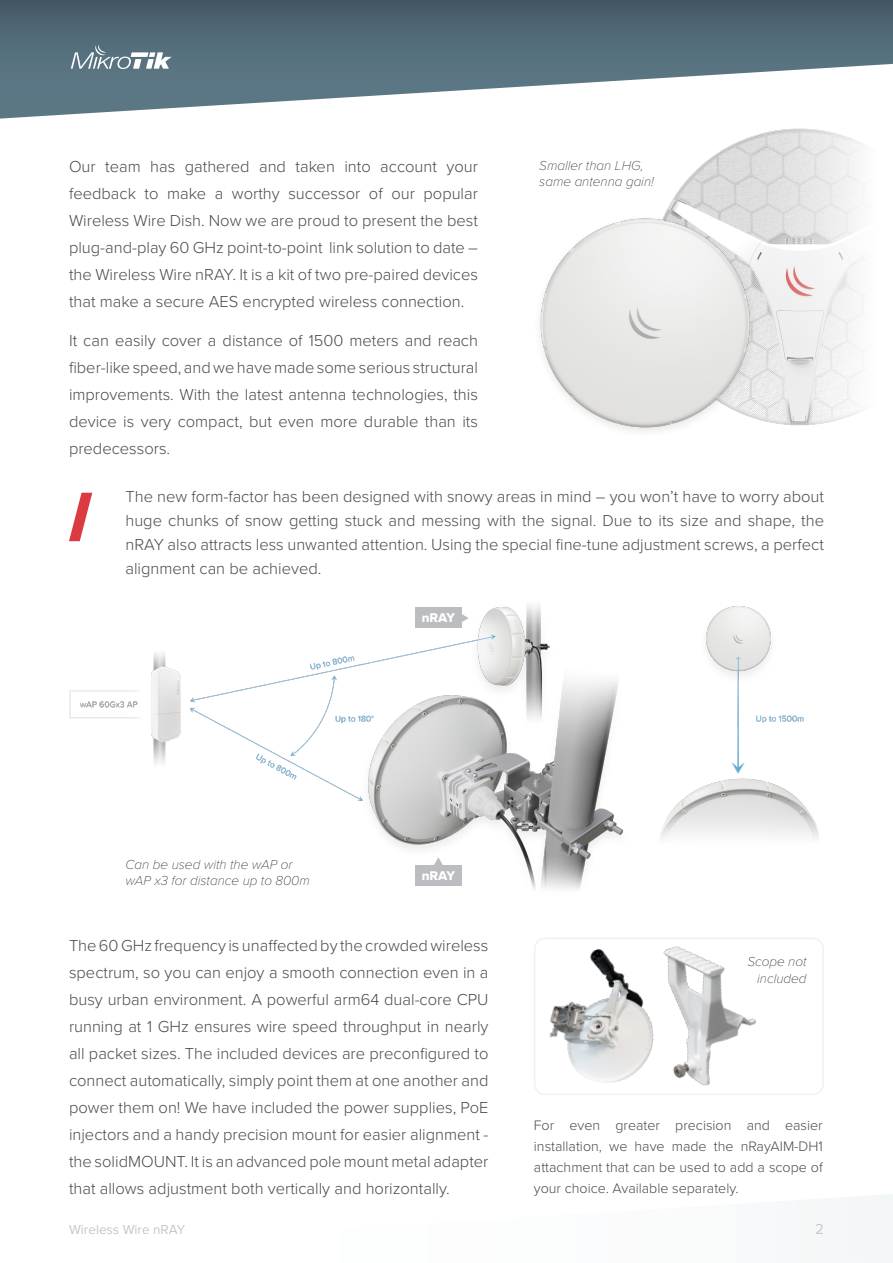
<style>
.page{position:relative;width:893px;height:1263px;background:#fff}
.page>*{position:absolute;margin:0;border:0;box-sizing:border-box;transform-origin:0 0}
.Teksts{font:300 16.5px/27px "Proxima Nova";color:#494a4a;text-align:justify}
.Teksts-2{font:300 16.5px/27px "Proxima Nova";color:#4a4a4a;text-align:justify}
.t1{font:15px "Proxima Nova";color:#c7c8ca}
.Teksts-3{font:300 14.25px/21px "Proxima Nova";color:#494a4a;text-align:justify}
.t2{font:italic 100 13.5px/16.2px "Proxima Nova";color:#231f20}
.t3{font:13.5px "Proxima Nova";color:#c6c6c5}
.t4{font:13.2px "Proxima Nova Extrabld";color:#fff}
</style>
<div class="page">
<div style="left:848px;top:1194px;width:45px;height:69px;background:#f4f6f7"></div>
<img style="left:668px;top:128px;width:197px;height:298px">
<svg style="left:69px;top:493px;width:23px;height:48px"></svg>
<img style="left:540px;top:207px;width:243px;height:224px">
<svg style="left:0;top:0;width:893px;height:119px"></svg>
<svg style="left:71px;top:44px;width:101px;height:25px"></svg>
<img style="left:670px;top:938px;width:137px;height:157px">
<img style="left:534px;top:938px;width:136px;height:157px">
<img style="left:69px;top:605px;width:750px;height:285px">
<div style="left:415px;top:865px;width:47px;height:20px;background:#bcbdc0"></div>
<svg style="left:434px;top:857px;width:9px;height:8px"></svg>
<div style="left:415px;top:608px;width:47px;height:20px;background:#bcbdc0"></div>
<svg style="left:462px;top:614px;width:7px;height:8px"></svg>
<p class="Teksts" style="left:69px;top:152px;width:410px">Our team has gathered and taken into account your feedback to make a worthy successor of our popular Wireless Wire Dish. Now we are proud to present the best plug-and-play 60 GHz point-to-point link solution to date – the Wireless Wire nRAY. It is a kit of two pre-paired devices that make a secure AES encrypted wireless connection.</p>
<p class="Teksts-2" style="left:69px;top:326px;width:411px">It can easily cover a distance of 1500 meters and reach fiber-like speed, and we have made some serious structural improvements. With the latest antenna technologies, this device is very compact, but even more durable than its predecessors.</p>
<p class="t2" style="left:539px;top:156px;width:116px">Smaller than LHG, same antenna gain!</p>
<p class="Teksts" style="left:125px;top:484px;width:700px;line-height:24px">The new form-factor has been designed with snowy areas in mind – you won’t have to worry about huge chunks of snow getting stuck and messing with the signal. Due to its size and shape, the nRAY also attracts less unwanted attention. Using the special fine-tune adjustment screws, a perfect alignment can be achieved.</p>
<p class="t4" style="left:422px;top:608px;width:35px">nRAY</p>
<p class="t2" style="left:126px;top:855px;width:186px">Can be used with the wAP or wAP x3 for distance up to 800m</p>
<p class="t4" style="left:422px;top:865px;width:35px">nRAY</p>
<p class="Teksts" style="left:69px;top:931px;width:421px">The 60 GHz frequency is unaffected by the crowded wireless spectrum, so you can enjoy a smooth connection even in a busy urban environment. A powerful arm64 dual-core CPU running at 1 GHz ensures wire speed throughput in nearly all packet sizes. The included devices are preconfigured to connect automatically, simply point them at one another and power them on! We have included the power supplies, PoE injectors and a handy precision mount for easier alignment - the solidMOUNT. It is an advanced pole mount metal adapter that allows adjustment both vertically and horizontally.</p>
<p class="t2" style="left:747px;top:953px;width:61px;text-align:right">Scope not included</p>
<p class="Teksts-3" style="left:534px;top:1114px;width:290px">For even greater precision and easier installation, we have made the nRayAIM-DH1 attachment that can be used to add a scope of your choice. Available separately.</p>
<p class="t3" style="left:69px;top:1219px;width:118px">Wireless Wire nRAY</p>
<p class="t1" style="left:815px;top:1218px;width:10px">2</p>
</div>
